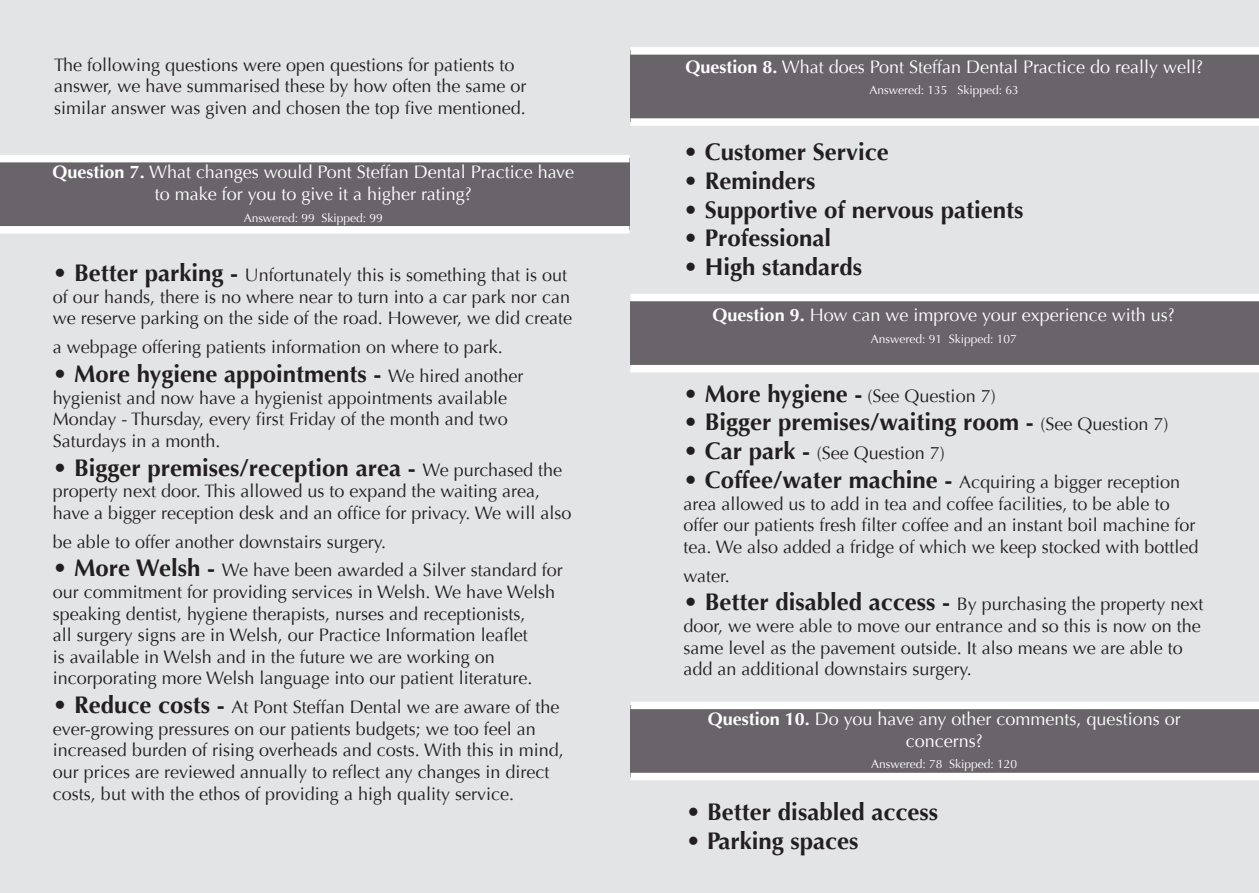
<style>
.page{position:relative;width:1259px;height:893px;background:#e3e4e5}
.page>*{position:absolute;margin:0;border:0;box-sizing:border-box;transform-origin:0 0}
.t1{font:700 24px "Optima";color:#231f20}
.t2{font:18px/21.6px "Optima";color:#231f20}
.t3{font:18px/21.6px "Optima";color:#fff;text-align:center}
.t4{font:12px "Optima";color:#fff}
.s1{font-weight:700}
.s2{font-weight:700;font-size:24px}
.s3{font-weight:400;font-size:18px}
</style>
<div class="page">
<svg style="left:630px;top:47px;width:629px;height:79px;background:#858185"></svg>
<svg style="left:0;top:155px;width:630px;height:79px;background:#858185"></svg>
<svg style="left:630px;top:294px;width:629px;height:78px;background:#838084"></svg>
<svg style="left:630px;top:702px;width:629px;height:78px;background:#838084"></svg>
<p class="t2" style="left:54px;top:54px;width:474px">The following questions were open questions for patients to answer, we have summarised these by how often the same or similar answer was given and chosen the top five mentioned.</p>
<p class="t3" style="left:53px;top:162px;width:523px"><span class="s1">Question 7.</span> What changes would Pont Steffan Dental Practice have to make for you to give it a higher rating?</p>
<p class="t4" style="left:244px;top:210px;width:141px">Answered: 99 Skipped: 99</p>
<p class="t2" style="left:53px;top:264px;width:521px"><span class="s2">• Better parking -</span> Unfortunately this is something that is out of our hands, there is no where near to turn into a car park nor can we reserve parking on the side of the road. However, we did create</p>
<p class="t2" style="left:53px;top:336px;width:451px">a webpage offering patients information on where to park.</p>
<p class="t1" style="left:53px;top:360px;width:472px">• More hygiene appointments - <span class="s3">We hired another</span></p>
<p class="t2" style="left:53px;top:387px;width:456px;text-align:justify">hygienist and now have a hygienist appointments available Monday - Thursday, every first Friday of the month and two Saturdays in a month.</p>
<p class="t1" style="left:53px;top:453px;width:511px">• Bigger premises/reception area - <span class="s3">We purchased the</span></p>
<p class="t2" style="left:53px;top:480px;width:520px">property next door. This allowed us to expand the waiting area, have a bigger reception desk and an office for privacy. We will also</p>
<p class="t2" style="left:53px;top:531px;width:335px">be able to offer another downstairs surgery.</p>
<p class="t2" style="left:53px;top:560px;width:511px"><span class="s2">• More Welsh -</span> We have been awarded a Silver standard for our commitment for providing services in Welsh. We have Welsh speaking dentist, hygiene therapists, nurses and receptionists,<br>all surgery signs are in Welsh, our Practice Information leaflet<br>is available in Welsh and in the future we are working on incorporating more Welsh language into our patient literature.</p>
<p class="t2" style="left:53px;top:696px;width:512px"><span class="s2">• Reduce costs -</span> At Pont Steffan Dental we are aware of the ever-growing pressures on our patients budgets; we too feel an increased burden of rising overheads and costs. With this in mind, our prices are reviewed annually to reflect any changes in direct costs, but with the ethos of providing a high quality service.</p>
<p class="t3" style="left:685px;top:56px;width:519px"><span class="s1">Question 8.</span> What does Pont Steffan Dental Practice do really well?</p>
<p class="t4" style="left:869px;top:83px;width:151px">Answered: 135 Skipped: 63</p>
<p class="t1" style="left:683px;top:138px;width:207px">• Customer Service</p>
<p class="t1" style="left:683px;top:167px;width:133px">• Reminders</p>
<p class="t1" style="left:683px;top:195px;width:341px">• Supportive of nervous patients</p>
<p class="t1" style="left:683px;top:224px;width:149px">• Professional</p>
<p class="t1" style="left:683px;top:253px;width:180px">• High standards</p>
<p class="t3" style="left:712px;top:305px;width:464px"><span class="s1">Question 9.</span> How can we improve your experience with us?</p>
<p class="t4" style="left:871px;top:332px;width:147px">Answered: 91 Skipped: 107</p>
<p class="t2" style="left:683px;top:385px;width:314px"><span class="s2">• More hygiene -</span> (See Question 7)</p>
<p class="t1" style="left:683px;top:408px;width:486px">• Bigger premises/waiting room - <span class="s3">(See Question 7)</span></p>
<p class="t2" style="left:683px;top:442px;width:263px"><span class="s2">• Car park -</span> (See Question 7)</p>
<p class="t2" style="left:683px;top:471px;width:516px"><span class="s2">• Coffee/water machine -</span> Acquiring a bigger reception area allowed us to add in tea and coffee facilities, to be able to offer our patients fresh filter coffee and an instant boil machine for tea. We also added a fridge of which we keep stocked with bottled</p>
<p class="t2" style="left:683px;top:565px;width:48px">water.</p>
<p class="t2" style="left:683px;top:594px;width:521px"><span class="s2">• Better disabled access -</span> By purchasing the property next door, we were able to move our entrance and so this is now on the same level as the pavement outside. It also means we are able to add an additional downstairs surgery.</p>
<p class="t3" style="left:708px;top:708px;width:474px"><span class="s1">Question 10.</span> Do you have any other comments, questions or</p>
<p class="t3" style="left:905px;top:730px;width:79px">concerns?</p>
<p class="t4" style="left:871px;top:757px;width:147px">Answered: 78 Skipped: 120</p>
<p class="t1" style="left:686px;top:798px;width:253px">• Better disabled access</p>
<p class="t1" style="left:686px;top:826px;width:174px">• Parking spaces</p>
</div>
